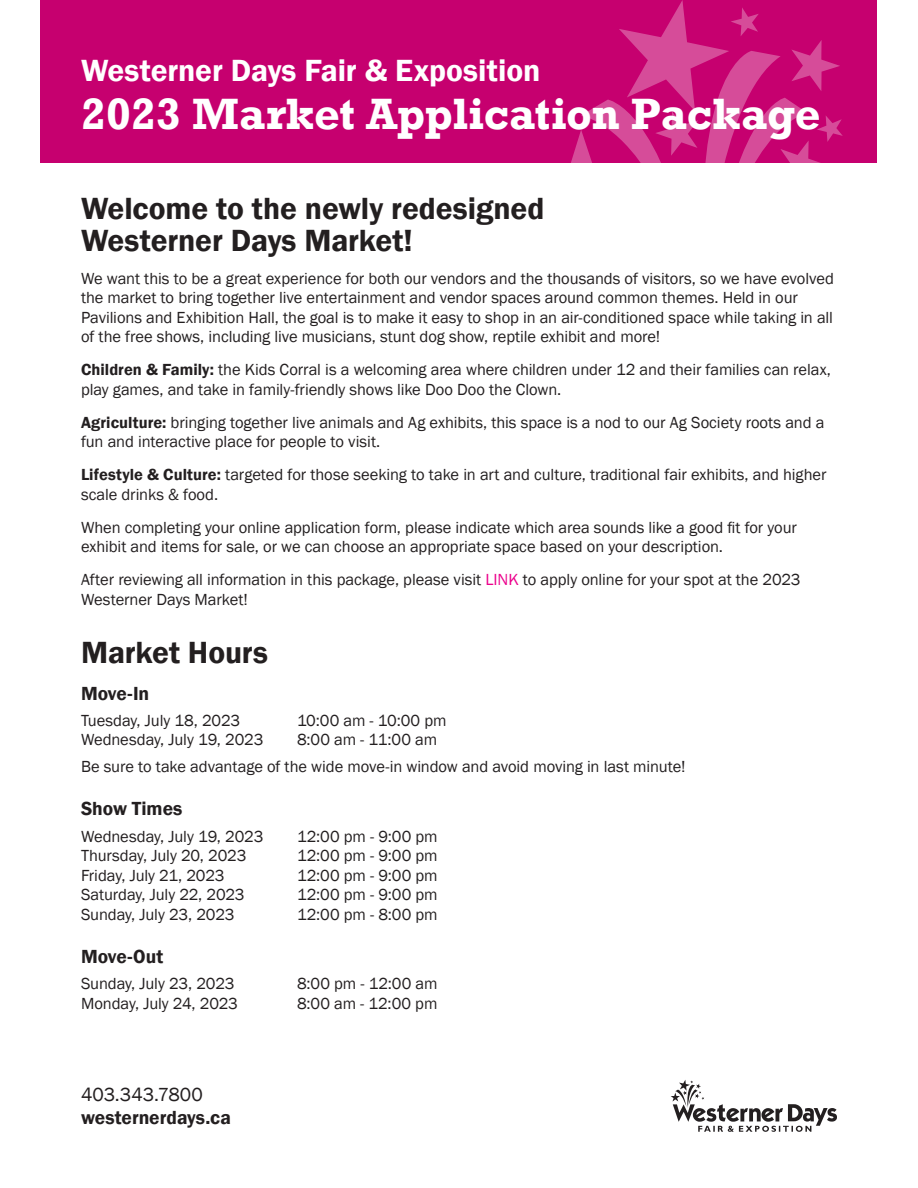
<style>
.page{position:relative;width:918px;height:1188px;background:#fff}
.page>*{position:absolute;margin:0;border:0;box-sizing:border-box;transform-origin:0 0}
.t1{font:700 45px "Rockwell";letter-spacing:-.005em;color:#fff}
.t2{font:600 31.5px/31.5px "Franklin Gothic";letter-spacing:-.005em;color:#231f20}
.t3{font:600 31.5px "Franklin Gothic";color:#fff}
.t4{font:600 19.5px "Franklin Gothic";color:#231f20}
.t5{font:19.5px "Franklin Gothic";color:#231f20}
.t6{font:16.5px/19.5px "Franklin Gothic";letter-spacing:-.005em;color:#231f20}
.s1{font-weight:600}
.s2{color:#ec008c}
</style>
<div class="page">
<div style="left:40px;top:0;width:838px;height:163px;background:#c6006f"></div>
<svg style="left:571px;top:0;width:272px;height:163px"></svg>
<svg style="left:671px;top:1080px;width:166px;height:52px"></svg>
<h2 class="t3" style="left:81px;top:51px;width:461px">Westerner Days Fair &amp; Exposition</h2>
<h1 class="t1" style="left:81px;top:86px;width:741px">2023 Market Application Package</h1>
<h2 class="t2" style="left:81px;top:193px;width:465px">Welcome to the newly redesigned<br>Westerner Days Market!</h2>
<p class="t6" style="left:81px;top:269px;width:754px">We want this to be a great experience for both our vendors and the thousands of visitors, so we have evolved the market to bring together live entertainment and vendor spaces around common themes. Held in our Pavilions and Exhibition Hall, the goal is to make it easy to shop in an air-conditioned space while taking in all of the free shows, including live musicians, stunt dog show, reptile exhibit and more!</p>
<p class="t6" style="left:81px;top:360px;width:751px"><span class="s1">Children &amp; Family:</span> the Kids Corral is a welcoming area where children under 12 and their families can relax, play games, and take in family-friendly shows like Doo Doo the Clown.</p>
<p class="t6" style="left:81px;top:413px;width:745px"><span class="s1">Agriculture:</span> bringing together live animals and Ag exhibits, this space is a nod to our Ag Society roots and a fun and interactive place for people to visit.</p>
<p class="t6" style="left:81px;top:465px;width:747px"><span class="s1">Lifestyle &amp; Culture:</span> targeted for those seeking to take in art and culture, traditional fair exhibits, and higher scale drinks &amp; food.</p>
<p class="t6" style="left:81px;top:518px;width:717px">When completing your online application form, please indicate which area sounds like a good fit for your exhibit and items for sale, or we can choose an appropriate space based on your description.</p>
<p class="t6" style="left:81px;top:570px;width:721px">After reviewing all information in this package, please visit <span class="s2">LINK</span> to apply online for your spot at the 2023<br>Westerner Days Market!</p>
<h2 class="t2" style="left:81px;top:637px;width:188px">Market Hours</h2>
<p class="t4" style="left:81px;top:681px;width:70px">Move-In</p>
<p class="t6" style="left:81px;top:711px;width:161px">Tuesday, July 18, 2023</p>
<p class="t6" style="left:297px;top:711px;width:151px">10:00 am - 10:00 pm</p>
<p class="t6" style="left:81px;top:730px;width:184px">Wednesday, July 19, 2023</p>
<p class="t6" style="left:81px;top:727px;width:606px;line-height:26.2px;text-indent:216px">8:00 am - 11:00 am<br>Be sure to take advantage of the wide move-in window and avoid moving in last minute!</p>
<p class="t4" style="left:81px;top:797px;width:103px">Show Times</p>
<p class="t6" style="left:81px;top:827px;width:184px">Wednesday, July 19, 2023</p>
<p class="t6" style="left:297px;top:827px;width:142px">12:00 pm - 9:00 pm</p>
<p class="t6" style="left:81px;top:846px;width:167px">Thursday, July 20, 2023</p>
<p class="t6" style="left:297px;top:846px;width:142px">12:00 pm - 9:00 pm</p>
<p class="t6" style="left:81px;top:866px;width:145px">Friday, July 21, 2023</p>
<p class="t6" style="left:297px;top:866px;width:142px">12:00 pm - 9:00 pm</p>
<p class="t6" style="left:81px;top:885px;width:165px">Saturday, July 22, 2023</p>
<p class="t6" style="left:297px;top:885px;width:142px">12:00 pm - 9:00 pm</p>
<p class="t6" style="left:81px;top:905px;width:155px">Sunday, July 23, 2023</p>
<p class="t6" style="left:297px;top:905px;width:142px">12:00 pm - 8:00 pm</p>
<p class="t4" style="left:81px;top:945px;width:84px">Move-Out</p>
<p class="t6" style="left:81px;top:975px;width:155px">Sunday, July 23, 2023</p>
<p class="t6" style="left:297px;top:975px;width:142px">8:00 pm - 12:00 am</p>
<p class="t6" style="left:81px;top:994px;width:158px">Monday, July 24, 2023</p>
<p class="t6" style="left:297px;top:994px;width:142px">8:00 am - 12:00 pm</p>
<p class="t5" style="left:81px;top:1082px;width:123px">403.343.7800</p>
<p class="t4" style="left:81px;top:1106px;width:151px">westernerdays.ca</p>
</div>
